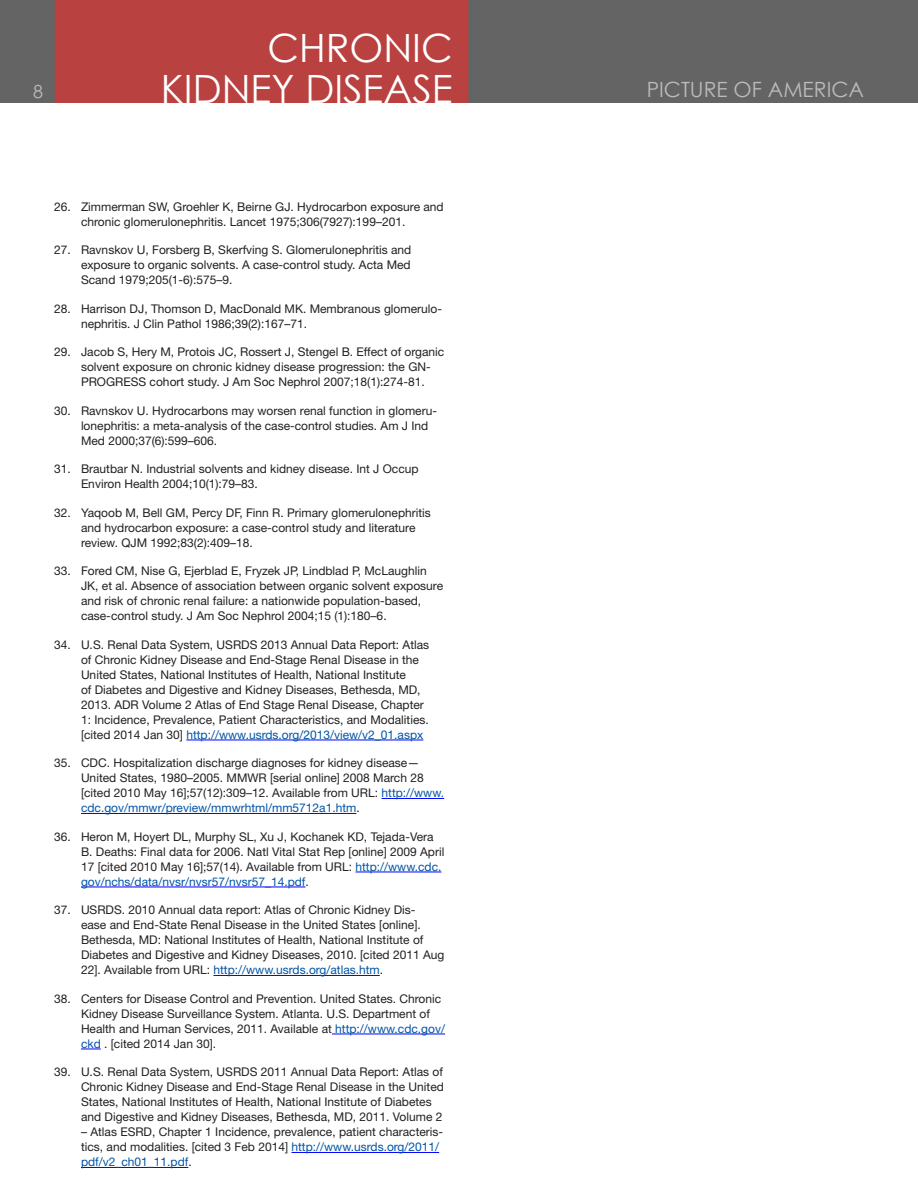
<style>
.page{position:relative;width:918px;height:1188px;background:#fff}
.page>*{position:absolute;margin:0;border:0;box-sizing:border-box;transform-origin:0 0}
.t1{font:39px "Century Gothic";color:#fff}
.t2{font:21px "Century Gothic";color:#bbb}
.t3{font:18px "Century Gothic";color:#bbb}
.t4{font:12px/15px "Helvetica Neue LT Std";color:#231f20}
.s1{color:#0154a6}
</style>
<div class="page">
<img style="left:0;top:0;width:918px;height:103px">
<hr style="left:186px;top:740px;width:237px;height:1px;background:#00f">
<hr style="left:382px;top:798px;width:62px;height:1px;background:#00f">
<hr style="left:81px;top:813px;width:275px;height:1px;background:#00f">
<hr style="left:356px;top:872px;width:86px;height:1px;background:#00f">
<hr style="left:81px;top:887px;width:224px;height:1px;background:#00f">
<hr style="left:213px;top:975px;width:167px;height:1px;background:#00f">
<hr style="left:332px;top:1034px;width:113px;height:1px;background:#00f">
<svg style="left:81px;top:1049px;width:20px;height:1px"></svg>
<hr style="left:292px;top:1152px;width:147px;height:1px;background:#00f">
<hr style="left:81px;top:1167px;width:107px;height:1px;background:#00f">
<h1 class="t1" style="left:267px;top:24px;width:187px">CHRONIC</h1>
<h3 class="t3" style="left:33px;top:80px;width:11px">8</h3>
<h1 class="t1" style="left:161px;top:65px;width:293px">KIDNEY DISEASE</h1>
<h2 class="t2" style="left:647px;top:76px;width:219px">PICTURE OF AMERICA</h2>
<p class="t4" style="left:81px;top:199px;width:364px;text-indent:-27px">26. Zimmerman SW, Groehler K, Beirne GJ. Hydrocarbon exposure and chronic glomerulonephritis. Lancet 1975;306(7927):199–201.</p>
<p class="t4" style="left:81px;top:242px;width:332px;text-align:justify;text-indent:-27px">27. Ravnskov U, Forsberg B, Skerfving S. Glomerulonephritis and exposure to organic solvents. A case-control study. Acta Med Scand 1979;205(1-6):575–9.</p>
<p class="t4" style="left:81px;top:301px;width:363px;text-indent:-27px">28. Harrison DJ, Thomson D, MacDonald MK. Membranous glomerulo&shy;nephritis. J Clin Pathol 1986;39(2):167–71.</p>
<p class="t4" style="left:81px;top:344px;width:365px;text-indent:-27px">29. Jacob S, Hery M, Protois JC, Rossert J, Stengel B. Effect of organic solvent exposure on chronic kidney disease progression: the GN-<br>PROGRESS cohort study. J Am Soc Nephrol 2007;18(1):274-81.</p>
<p class="t4" style="left:81px;top:403px;width:358px;text-indent:-27px">30. Ravnskov U. Hydrocarbons may worsen renal function in glomeru&shy;lonephritis: a meta-analysis of the case-control studies. Am J Ind<br>Med 2000;37(6):599–606.</p>
<p class="t4" style="left:81px;top:461px;width:339px;text-indent:-27px">31. Brautbar N. Industrial solvents and kidney disease. Int J Occup<br>Environ Health 2004;10(1):79–83.</p>
<p class="t4" style="left:81px;top:505px;width:351px;text-indent:-27px">32. Yaqoob M, Bell GM, Percy DF, Finn R. Primary glomerulonephritis and hydrocarbon exposure: a case-control study and literature review. QJM 1992;83(2):409–18.</p>
<p class="t4" style="left:81px;top:563px;width:364px;text-indent:-27px">33. Fored CM, Nise G, Ejerblad E, Fryzek JP, Lindblad P, McLaughlin JK, et al. Absence of association between organic solvent exposure and risk of chronic renal failure: a nationwide population-based, case-control study. J Am Soc Nephrol 2004;15 (1):180–6.</p>
<p class="t4" style="left:81px;top:637px;width:350px;text-indent:-27px">34. U.S. Renal Data System, USRDS 2013 Annual Data Report: Atlas of Chronic Kidney Disease and End-Stage Renal Disease in the United States, National Institutes of Health, National Institute<br>of Diabetes and Digestive and Kidney Diseases, Bethesda, MD, 2013. ADR Volume 2 Atlas of End Stage Renal Disease, Chapter 1: Incidence, Prevalence, Patient Characteristics, and Modalities. [cited 2014 Jan 30] <span class="s1">http://www.usrds.org/2013/view/v2_01.aspx</span></p>
<p class="t4" style="left:81px;top:755px;width:365px;text-indent:-27px">35. CDC. Hospitalization discharge diagnoses for kidney disease— United States, 1980–2005. MMWR [serial online] 2008 March 28 [cited 2010 May 16];57(12):309–12. Available from URL: <span class="s1">http://www. cdc.gov/mmwr/preview/mmwrhtml/mm5712a1.htm</span>.</p>
<p class="t4" style="left:81px;top:829px;width:365px;text-indent:-27px">36. Heron M, Hoyert DL, Murphy SL, Xu J, Kochanek KD, Tejada-Vera B. Deaths: Final data for 2006. Natl Vital Stat Rep [online] 2009 April 17 [cited 2010 May 16];57(14). Available from URL: <span class="s1">http://www.cdc. gov/nchs/data/nvsr/nvsr57/nvsr57_14.pdf</span>.</p>
<p class="t4" style="left:81px;top:902px;width:365px;text-indent:-27px">37. USRDS. 2010 Annual data report: Atlas of Chronic Kidney Dis-<br>ease and End-State Renal Disease in the United States [online].<br>Bethesda, MD: National Institutes of Health, National Institute of Diabetes and Digestive and Kidney Diseases, 2010. [cited 2011 Aug 22]. Available from URL: <span class="s1">http://www.usrds.org/atlas.htm</span>.</p>
<p class="t4" style="left:81px;top:991px;width:366px;text-indent:-27px">38. Centers for Disease Control and Prevention. United States. Chronic Kidney Disease Surveillance System. Atlanta. U.S. Department of Health and Human Services, 2011. Available at <span class="s1">http://www.cdc.gov/ ckd</span> . [cited 2014 Jan 30].</p>
<p class="t4" style="left:81px;top:1064px;width:364px;text-indent:-27px">39. U.S. Renal Data System, USRDS 2011 Annual Data Report: Atlas of Chronic Kidney Disease and End-Stage Renal Disease in the United States, National Institutes of Health, National Institute of Diabetes and Digestive and Kidney Diseases, Bethesda, MD, 2011. Volume 2</p>
<p class="t4" style="left:81px;top:1124px;width:364px">– Atlas ESRD, Chapter 1 Incidence, prevalence, patient characteris&shy;tics, and modalities. [cited 3 Feb 2014] <span class="s1">http://www.usrds.org/2011/ pdf/v2_ch01_11.pdf</span>.</p>
</div>
